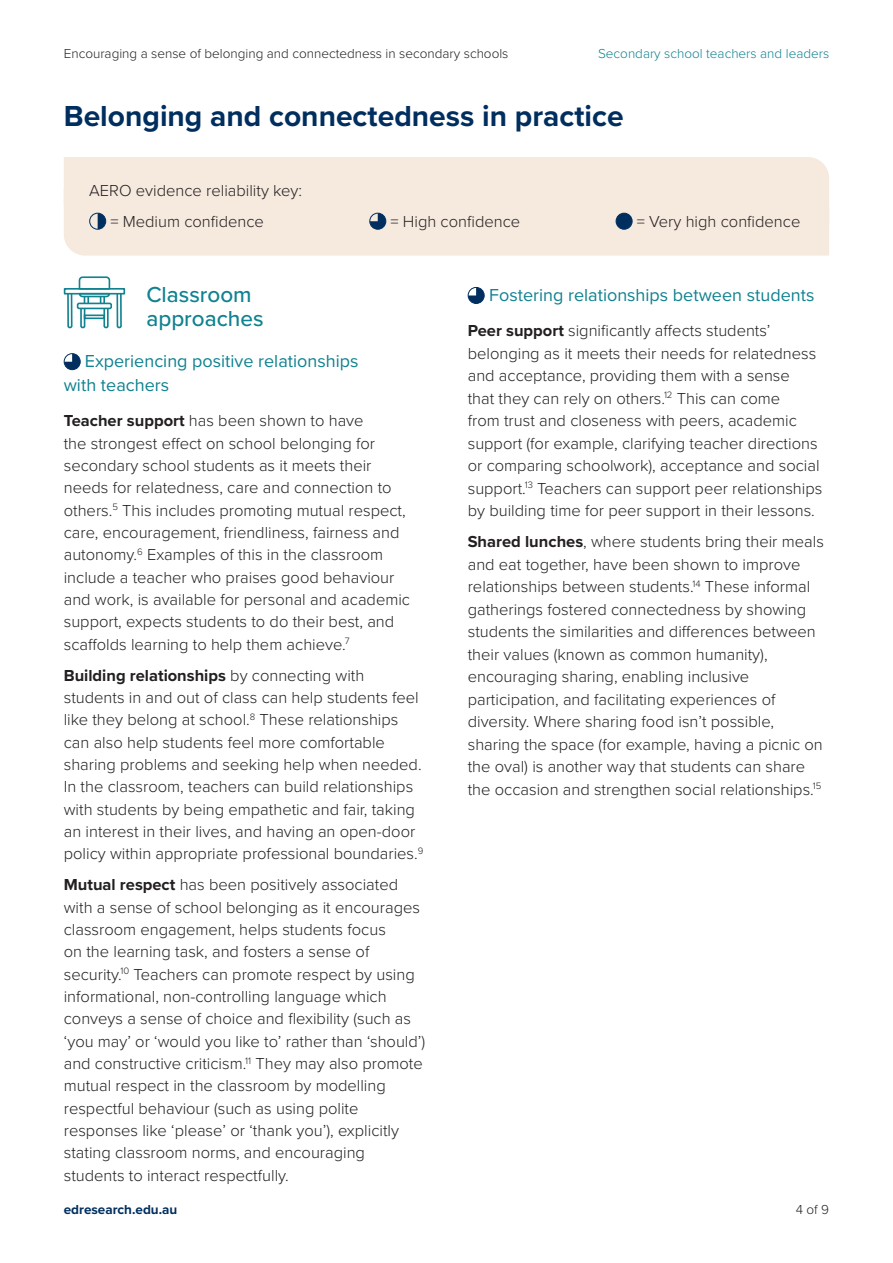
<style>
.page{position:relative;width:893px;height:1263px;background:#fff}
.page>*{position:absolute;margin:0;border:0;box-sizing:border-box;transform-origin:0 0}
.H1_-_span{font:700 30px "Proxima Nova";color:#002e5e}
.t1{font:500 22.5px/24px "Proxima Nova";color:#108290}
.t2{font:18px/24px "Proxima Nova";color:#108290}
.Case_study_info_box{font:300 16.5px/22.4px "Proxima Nova";color:#231f20}
.t3{font:300 13.5px "Proxima Nova";color:#231f20}
.t4{font:300 13.5px "Proxima Nova";color:#108290}
.t5{font:700 13.5px "Proxima Nova";color:#002e5e}
.s1{font-weight:700}
</style>
<div class="page">
<div style="left:64px;top:157px;width:765px;height:31px;background:#f6e9de"></div>
<div style="left:64px;top:188px;width:765px;height:68px;background:#f6e9de"></div>
<div style="left:89px;top:213px;width:17px;height:17px;border:1px solid #002e5e;border-radius:50%"></div>
<svg style="left:98px;top:213px;width:8px;height:16px"></svg>
<div style="left:369px;top:213px;width:17px;height:17px;border:1px solid #002e5e;border-radius:50%"></div>
<svg style="left:370px;top:213px;width:16px;height:16px"></svg>
<div style="left:616px;top:213px;width:16px;height:16px;background:#002e5e;border-radius:50%"></div>
<div style="left:616px;top:213px;width:16px;height:17px;border:1px solid #002e5e;border-radius:50%"></div>
<svg style="left:66px;top:276px;width:57px;height:52px"></svg>
<div style="left:84px;top:314px;width:21px;height:5px;border:2px solid #108290"></div>
<div style="left:64px;top:288px;width:61px;height:6px;border:2px solid #108290"></div>
<div style="left:64px;top:353px;width:17px;height:17px;border:1px solid #002e5e;border-radius:50%"></div>
<svg style="left:64px;top:354px;width:16px;height:16px"></svg>
<div style="left:468px;top:287px;width:17px;height:17px;border:1px solid #002e5e;border-radius:50%"></div>
<svg style="left:468px;top:287px;width:16px;height:16px"></svg>
<p class="t3" style="left:64px;top:43px;width:446px">Encouraging a sense of belonging and connectedness in secondary schools</p>
<p class="t4" style="left:598px;top:43px;width:233px">Secondary school teachers and leaders</p>
<h1 class="H1_-_span" style="left:64px;top:94px;width:561px">Belonging and connectedness in practice</h1>
<p class="Case_study_info_box" style="left:89px;top:178px;width:214px">AERO evidence reliability key:</p>
<p class="Case_study_info_box" style="left:110px;top:209px;width:155px">= Medium confidence</p>
<p class="Case_study_info_box" style="left:390px;top:209px;width:131px">= High confidence</p>
<p class="Case_study_info_box" style="left:637px;top:209px;width:165px">= Very high confidence</p>
<h2 class="t1" style="left:146px;top:282px;width:119px">Classroom approaches</h2>
<h3 class="t2" style="left:64px;top:348px;width:296px;text-indent:21px">Experiencing positive relationships with teachers</h3>
<p class="Case_study_info_box" style="left:64px;top:409px;width:348px"><span class="s1">Teacher support</span> has been shown to have<br>the strongest effect on school belonging for secondary school students as it meets their needs for relatedness, care and connection to others.<sup>5</sup> This includes promoting mutual respect, care, encouragement, friendliness, fairness and autonomy.<sup>6</sup> Examples of this in the classroom include a teacher who praises good behaviour and work, is available for personal and academic support, expects students to do their best, and scaffolds learning to help them achieve.<sup>7</sup></p>
<p class="Case_study_info_box" style="left:64px;top:663px;width:361px"><span class="s1">Building relationships</span> by connecting with students in and out of class can help students feel like they belong at school.<sup>8</sup> These relationships can also help students feel more comfortable sharing problems and seeking help when needed.<br>In the classroom, teachers can build relationships with students by being empathetic and fair, taking an interest in their lives, and having an open-door policy within appropriate professional boundaries.<sup>9</sup></p>
<p class="Case_study_info_box" style="left:64px;top:873px;width:363px"><span class="s1">Mutual respect</span> has been positively associated with a sense of school belonging as it encourages classroom engagement, helps students focus<br>on the learning task, and fosters a sense of security.<sup>10</sup> Teachers can promote respect by using informational, non-controlling language which conveys a sense of choice and flexibility (such as ‘you may’ or ‘would you like to’ rather than ‘should’) and constructive criticism.<sup>11</sup> They may also promote mutual respect in the classroom by modelling respectful behaviour (such as using polite responses like ‘please’ or ‘thank you’), explicitly stating classroom norms, and encouraging students to interact respectfully.</p>
<h3 class="t2" style="left:489px;top:282px;width:327px">Fostering relationships between students</h3>
<p class="Case_study_info_box" style="left:468px;top:318px;width:356px"><span class="s1">Peer support</span> significantly affects students’ belonging as it meets their needs for relatedness and acceptance, providing them with a sense<br>that they can rely on others.<sup>12</sup> This can come<br>from trust and closeness with peers, academic support (for example, clarifying teacher directions or comparing schoolwork), acceptance and social support.<sup>13</sup> Teachers can support peer relationships by building time for peer support in their lessons.</p>
<p class="Case_study_info_box" style="left:468px;top:529px;width:358px"><span class="s1">Shared lunches</span>, where students bring their meals and eat together, have been shown to improve relationships between students.<sup>14</sup> These informal gatherings fostered connectedness by showing students the similarities and differences between their values (known as common humanity), encouraging sharing, enabling inclusive participation, and facilitating experiences of diversity. Where sharing food isn’t possible, sharing the space (for example, having a picnic on the oval) is another way that students can share the occasion and strengthen social relationships.<sup>15</sup></p>
<p class="t5" style="left:64px;top:1200px;width:115px">edresearch.edu.au</p>
<p class="t3" style="left:796px;top:1200px;width:35px">4 of 9</p>
</div>
